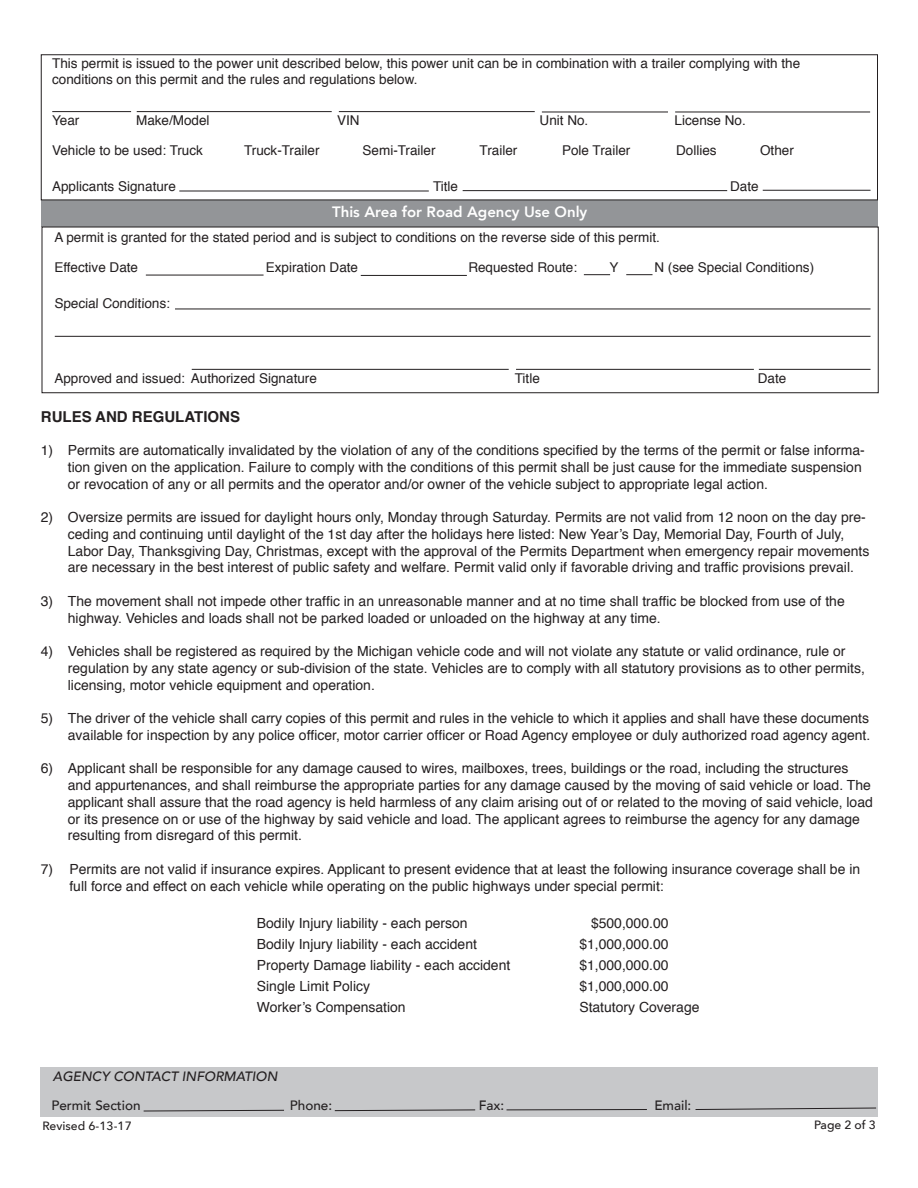
<style>
.page{position:relative;width:918px;height:1188px;background:#fff}
.page>*{position:absolute;margin:0;border:0;box-sizing:border-box;transform-origin:0 0}
.t1{font:800 15px "Avenir";color:#fff}
.t2{font:700 15px "Helvetica";color:#231f20}
.t3{font:13.95px/16.8px "Helvetica";color:#231f20}
.t4{font:13.5px/16.2px "Helvetica";color:#231f20}
.t5{font:italic 500 13.5px/29.7px "Avenir";color:#231f20}
.t6{font:500 13.5px "Avenir";color:#231f20}
.t7{font:500 12px "Avenir Next";color:#231f20}
.s1{font-style:normal}
</style>
<div class="page">
<div style="left:41px;top:200px;width:837px;height:27px;background:#939598"></div>
<div style="left:42px;top:227px;width:837px;height:166px;border:1px solid #231f20"></div>
<div style="left:41px;top:54px;width:837px;height:146px;border:1px solid #231f20"></div>
<hr style="left:146px;top:275px;width:118px;height:1px;background:#231f20">
<hr style="left:361px;top:275px;width:106px;height:1px;background:#231f20">
<svg style="left:584px;top:274px;width:26px;height:1px"></svg>
<svg style="left:626px;top:274px;width:27px;height:1px"></svg>
<hr style="left:175px;top:309px;width:696px;height:1px;background:#231f20">
<hr style="left:55px;top:336px;width:816px;height:1px;background:#231f20">
<hr style="left:192px;top:369px;width:317px;height:1px;background:#231f20">
<hr style="left:516px;top:369px;width:238px;height:1px;background:#231f20">
<hr style="left:759px;top:369px;width:112px;height:1px;background:#231f20">
<hr style="left:52px;top:111px;width:79px;height:1px;background:#231f20">
<hr style="left:137px;top:111px;width:195px;height:1px;background:#231f20">
<hr style="left:339px;top:111px;width:196px;height:1px;background:#231f20">
<hr style="left:542px;top:112px;width:126px;height:1px;background:#231f20">
<hr style="left:675px;top:112px;width:195px;height:1px;background:#231f20">
<hr style="left:179px;top:191px;width:250px;height:1px;background:#231f20">
<hr style="left:463px;top:190px;width:264px;height:1px;background:#231f20">
<hr style="left:763px;top:190px;width:108px;height:1px;background:#231f20">
<div style="left:41px;top:1067px;width:837px;height:50px;background:#c7c8ca"></div>
<svg style="left:143px;top:1110px;width:141px;height:2px"></svg>
<svg style="left:334px;top:1109px;width:142px;height:2px"></svg>
<hr style="left:507px;top:1109px;width:140px;height:1px;background:#231f20">
<svg style="left:695px;top:1107px;width:181px;height:3px"></svg>
<p class="t4" style="left:52px;top:57px;width:750px">This permit is issued to the power unit described below, this power unit can be in combination with a trailer complying with the conditions on this permit and the rules and regulations below.</p>
<p class="t4" style="left:52px;top:113px;width:29px">Year</p>
<p class="t4" style="left:136px;top:113px;width:75px">Make/Model</p>
<p class="t4" style="left:337px;top:113px;width:24px">VIN</p>
<p class="t4" style="left:540px;top:113px;width:50px">Unit No.</p>
<p class="t4" style="left:675px;top:113px;width:73px">License No.</p>
<p class="t4" style="left:52px;top:143px;width:152px">Vehicle to be used: Truck</p>
<p class="t4" style="left:244px;top:143px;width:77px">Truck-Trailer</p>
<p class="t4" style="left:363px;top:143px;width:74px">Semi-Trailer</p>
<p class="t4" style="left:480px;top:143px;width:39px">Trailer</p>
<p class="t4" style="left:562px;top:143px;width:70px">Pole Trailer</p>
<p class="t4" style="left:676px;top:143px;width:42px">Dollies</p>
<p class="t4" style="left:760px;top:143px;width:35px">Other</p>
<p class="t4" style="left:52px;top:179px;width:125px">Applicants Signature</p>
<p class="t4" style="left:433px;top:179px;width:27px">Title</p>
<p class="t4" style="left:730px;top:179px;width:30px">Date</p>
<p class="t1" style="left:332px;top:202px;width:257px">This Area for Road Agency Use Only</p>
<p class="t4" style="left:54px;top:230px;width:607px">A permit is granted for the stated period and is subject to conditions on the reverse side of this permit.</p>
<p class="t4" style="left:54px;top:260px;width:85px">Effective Date</p>
<p class="t4" style="left:266px;top:260px;width:94px">Expiration Date</p>
<p class="t4" style="left:468px;top:260px;width:110px">Requested Route:</p>
<p class="t4" style="left:609px;top:260px;width:11px">Y</p>
<p class="t4" style="left:654px;top:260px;width:161px">N (see Special Conditions)</p>
<p class="t4" style="left:54px;top:296px;width:118px">Special Conditions:</p>
<p class="t4" style="left:54px;top:371px;width:264px">Approved and issued: Authorized Signature</p>
<p class="t4" style="left:515px;top:371px;width:27px">Title</p>
<p class="t4" style="left:758px;top:371px;width:30px">Date</p>
<h5 class="t2" style="left:41px;top:410px;width:201px">RULES AND REGULATIONS</h5>
<p class="t3" style="left:41px;top:443px;width:826px">1) Permits are automatically invalidated by the violation of any of the conditions specified by the terms of the permit or false informa-</p>
<p class="t3" style="left:68px;top:460px;width:795px">tion given on the application. Failure to comply with the conditions of this permit shall be just cause for the immediate suspension or revocation of any or all permits and the operator and/or owner of the vehicle subject to appropriate legal action.</p>
<p class="t3" style="left:41px;top:510px;width:827px;text-align:center">2) Oversize permits are issued for daylight hours only, Monday through Saturday. Permits are not valid from 12 noon on the day pre&shy;ceding and continuing until daylight of the 1st day after the holidays here listed: New Year’s Day, Memorial Day, Fourth of July,</p>
<p class="t3" style="left:68px;top:544px;width:803px">Labor Day, Thanksgiving Day, Christmas, except with the approval of the Permits Department when emergency repair movements</p>
<p class="t3" style="left:68px;top:560px;width:788px">are necessary in the best interest of public safety and welfare. Permit valid only if favorable driving and traffic provisions prevail.</p>
<p class="t3" style="left:41px;top:594px;width:805px">3) The movement shall not impede other traffic in an unreasonable manner and at no time shall traffic be blocked from use of the</p>
<p class="t3" style="left:68px;top:611px;width:594px">highway. Vehicles and loads shall not be parked loaded or unloaded on the highway at any time.</p>
<p class="t3" style="left:41px;top:644px;width:806px">4) Vehicles shall be registered as required by the Michigan vehicle code and will not violate any statute or valid ordinance, rule or</p>
<p class="t3" style="left:68px;top:661px;width:799px">regulation by any state agency or sub-division of the state. Vehicles are to comply with all statutory provisions as to other permits,</p>
<p class="t3" style="left:68px;top:677px;width:309px">licensing, motor vehicle equipment and operation.</p>
<p class="t3" style="left:41px;top:711px;width:830px">5) The driver of the vehicle shall carry copies of this permit and rules in the vehicle to which it applies and shall have these documents</p>
<p class="t3" style="left:68px;top:728px;width:804px">available for inspection by any police officer, motor carrier officer or Road Agency employee or duly authorized road agency agent.</p>
<p class="t3" style="left:68px;top:761px;width:806px;text-indent:-27px">6) Applicant shall be responsible for any damage caused to wires, mailboxes, trees, buildings or the road, including the structures and appurtenances, and shall reimburse the appropriate parties for any damage caused by the moving of said vehicle or load. The applicant shall assure that the road agency is held harmless of any claim arising out of or related to the moving of said vehicle, load or its presence on or use of the highway by said vehicle and load. The applicant agrees to reimburse the agency for any damage resulting from disregard of this permit.</p>
<p class="t3" style="left:69px;top:862px;width:792px;text-indent:-28px">7) Permits are not valid if insurance expires. Applicant to present evidence that at least the following insurance coverage shall be in full force and effect on each vehicle while operating on the public highways under special permit:</p>
<p class="t3" style="left:257px;top:916px;width:212px">Bodily Injury liability - each person</p>
<p class="t3" style="left:591px;top:916px;width:79px">$500,000.00</p>
<p class="t3" style="left:257px;top:937px;width:222px">Bodily Injury liability - each accident</p>
<p class="t3" style="left:579px;top:937px;width:91px">$1,000,000.00</p>
<p class="t3" style="left:257px;top:958px;width:255px">Property Damage liability - each accident</p>
<p class="t3" style="left:579px;top:958px;width:91px">$1,000,000.00</p>
<p class="t3" style="left:257px;top:979px;width:115px">Single Limit Policy</p>
<p class="t3" style="left:579px;top:979px;width:91px">$1,000,000.00</p>
<p class="t3" style="left:257px;top:1000px;width:150px">Worker’s Compensation</p>
<p class="t3" style="left:579px;top:1000px;width:122px">Statutory Coverage</p>
<p class="t5" style="left:51px;top:1062px;width:228px">AGENCY CONTACT INFORMATION<br><span class="s1">Permit Section</span></p>
<p class="t6" style="left:290px;top:1097px;width:44px">Phone:</p>
<p class="t6" style="left:479px;top:1097px;width:27px">Fax:</p>
<p class="t6" style="left:654px;top:1097px;width:38px">Email:</p>
<p class="t7" style="left:42px;top:1118px;width:91px">Revised 6-13-17</p>
<p class="t7" style="left:814px;top:1117px;width:64px">Page 2 of 3</p>
</div>
